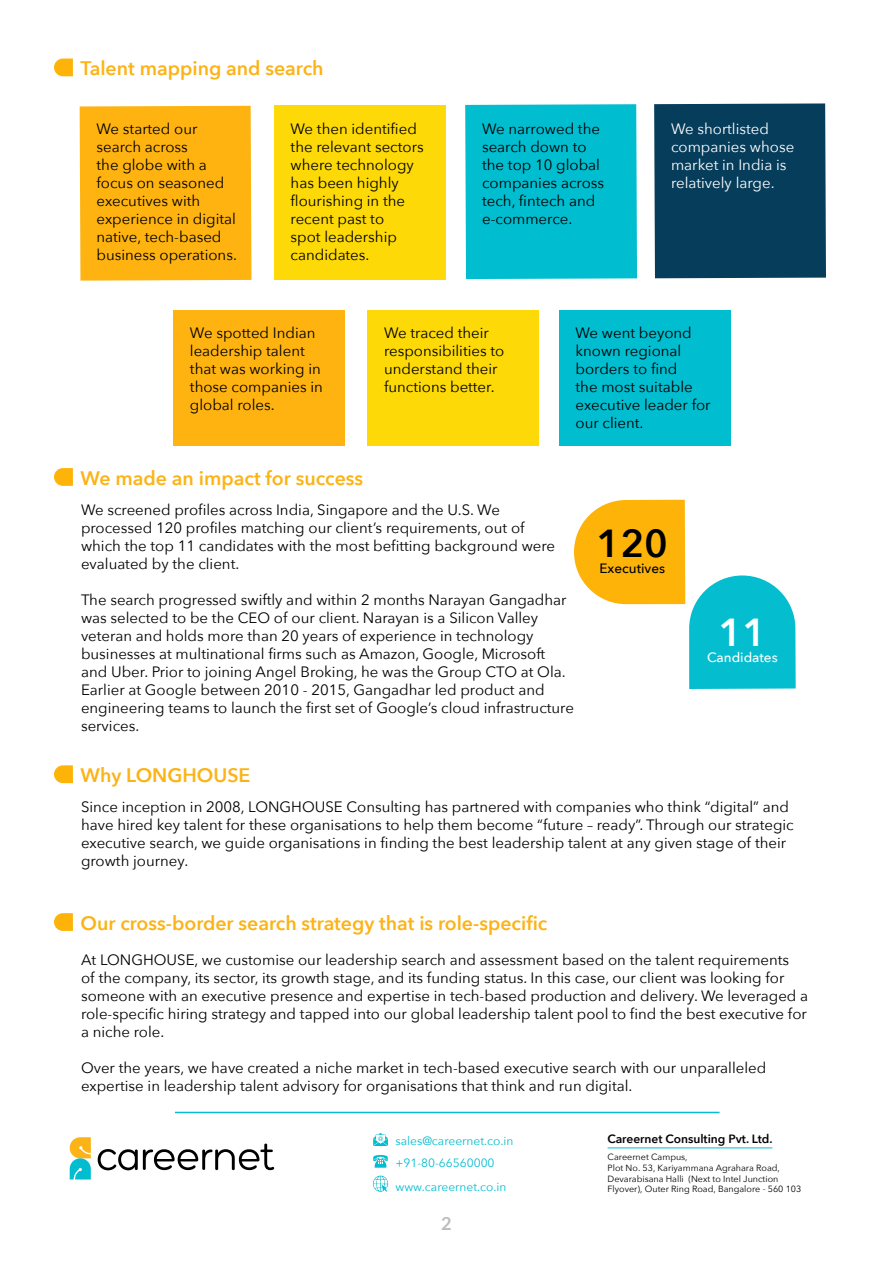
<style>
.page{position:relative;width:893px;height:1263px;background:#fff}
.page>*{position:absolute;margin:0;border:0;box-sizing:border-box;transform-origin:0 0}
.t1{font:600 39px "Avenir Next";color:#000}
.t2{font:600 39px "Avenir Next";color:#fff}
.t3{font:600 19.5px "Avenir Next";color:#fcb316}
.t4{font:700 18px "Lato";color:#bdbdc1}
.t5{font:15px/18px "Avenir Next";color:#000}
.t6{font:15px/18px "Avenir Next";color:#fff}
.t7{font:500 13.5px "Avenir Next";color:#fff}
.t8{font:500 13.5px "Avenir Next";color:#000}
.t9{font:12px "Avenir Next";color:#04bdcf}
.t10{font:600 12px "Avenir Next";color:#000}
.t11{font:9px/10.8px "Avenir Next";color:#000}
</style>
<div class="page">
<svg style="left:98px;top:1143px;width:177px;height:27px"></svg>
<svg style="left:70px;top:1137px;width:21px;height:42px"></svg>
<div style="left:80px;top:106px;width:171px;height:175px;background:#feb311"></div>
<div style="left:173px;top:311px;width:171px;height:135px;background:#feb311"></div>
<div style="left:274px;top:105px;width:171px;height:174px;background:#fcd907"></div>
<div style="left:368px;top:311px;width:170px;height:135px;background:#fcd907"></div>
<div style="left:465px;top:104px;width:172px;height:175px;background:#00bdcf"></div>
<div style="left:559px;top:311px;width:171px;height:135px;background:#00bdcf"></div>
<div style="left:654px;top:103px;width:172px;height:175px;background:#063d5b"></div>
<svg style="left:574px;top:500px;width:222px;height:189px"></svg>
<svg style="left:54px;top:58px;width:19px;height:18px"></svg>
<svg style="left:54px;top:468px;width:19px;height:18px"></svg>
<svg style="left:54px;top:913px;width:19px;height:18px"></svg>
<svg style="left:54px;top:765px;width:19px;height:18px"></svg>
<hr style="left:175px;top:1112px;width:544px;height:1px;background:#04bdcf">
<hr style="left:608px;top:1147px;width:164px;height:1px;background:#04bdcf">
<svg style="left:373px;top:1155px;width:15px;height:13px"></svg>
<svg style="left:373px;top:1133px;width:15px;height:13px"></svg>
<svg style="left:373px;top:1176px;width:15px;height:16px"></svg>
<p class="t3" style="left:80px;top:52px;width:245px">Talent mapping and search</p>
<p class="t5" style="left:97px;top:119px;width:142px">We started our search across<br>the globe with a focus on seasoned executives with experience in digital native, tech-based business operations.</p>
<p class="t5" style="left:291px;top:119px;width:135px">We then identified the relevant sectors where technology has been highly flourishing in the recent past to<br>spot leadership candidates.</p>
<p class="t5" style="left:482px;top:119px;width:124px">We narrowed the search down to the top 10 global companies across tech, fintech and e-commerce.</p>
<p class="t6" style="left:671px;top:119px;width:125px">We shortlisted companies whose market in India is relatively large.</p>
<p class="t5" style="left:190px;top:323px;width:135px">We spotted Indian leadership talent that was working in those companies in global roles.</p>
<p class="t5" style="left:384px;top:323px;width:122px">We traced their responsibilities to understand their functions better.</p>
<p class="t3" style="left:80px;top:461px;width:284px">We made an impact for success</p>
<p class="t5" style="left:575px;top:323px;width:137px">We went beyond known regional borders to find<br>the most suitable executive leader for our client.</p>
<p class="t5" style="left:81px;top:500px;width:476px">We screened profiles across India, Singapore and the U.S. We processed 120 profiles matching our client’s requirements, out of which the top 11 candidates with the most befitting background were evaluated by the client.</p>
<p class="t5" style="left:81px;top:590px;width:494px">The search progressed swiftly and within 2 months Narayan Gangadhar was selected to be the CEO of our client. Narayan is a Silicon Valley veteran and holds more than 20 years of experience in technology businesses at multinational firms such as Amazon, Google, Microsoft and Uber. Prior to joining Angel Broking, he was the Group CTO at Ola.<br>Earlier at Google between 2010 - 2015, Gangadhar led product and engineering teams to launch the first set of Google’s cloud infrastructure services.</p>
<p class="t3" style="left:80px;top:758px;width:172px">Why LONGHOUSE</p>
<p class="t1" style="left:597px;top:510px;width:73px">120</p>
<p class="t8" style="left:599px;top:557px;width:67px">Executives</p>
<p class="t2" style="left:719px;top:599px;width:49px">11</p>
<p class="t7" style="left:707px;top:646px;width:72px">Candidates</p>
<p class="t5" style="left:81px;top:797px;width:714px">Since inception in 2008, LONGHOUSE Consulting has partnered with companies who think “digital” and have hired key talent for these organisations to help them become “future – ready”. Through our strategic executive search, we guide organisations in finding the best leadership talent at any given stage of their growth journey.</p>
<p class="t3" style="left:80px;top:906px;width:468px">Our cross-border search strategy that is role-specific</p>
<p class="t5" style="left:81px;top:950px;width:729px">At LONGHOUSE, we customise our leadership search and assessment based on the talent requirements<br>of the company, its sector, its growth stage, and its funding status. In this case, our client was looking for someone with an executive presence and expertise in tech-based production and delivery. We leveraged a role-specific hiring strategy and tapped into our global leadership talent pool to find the best executive for a niche role.</p>
<p class="t5" style="left:81px;top:1058px;width:687px">Over the years, we have created a niche market in tech-based executive search with our unparalleled expertise in leadership talent advisory for organisations that think and run digital.</p>
<p class="t9" style="left:395px;top:1130px;width:120px">sales@careernet.co.in</p>
<p class="t9" style="left:395px;top:1152px;width:101px">+91-80-66560000</p>
<p class="t9" style="left:395px;top:1176px;width:113px">www.careernet.co.in</p>
<p class="t4" style="left:441px;top:1213px;width:12px">2</p>
<p class="t10" style="left:608px;top:1129px;width:167px">Careernet Consulting Pvt. Ltd.</p>
<p class="t11" style="left:608px;top:1151px;width:82px">Careernet Campus,</p>
<p class="t11" style="left:608px;top:1162px;width:174px">Plot No. 53, Kariyammana Agrahara Road,</p>
<p class="t11" style="left:608px;top:1172px;width:195px">Devarabisana Halli (Next to Intel Junction<br>Flyover), Outer Ring Road, Bangalore - 560 103</p>
</div>
